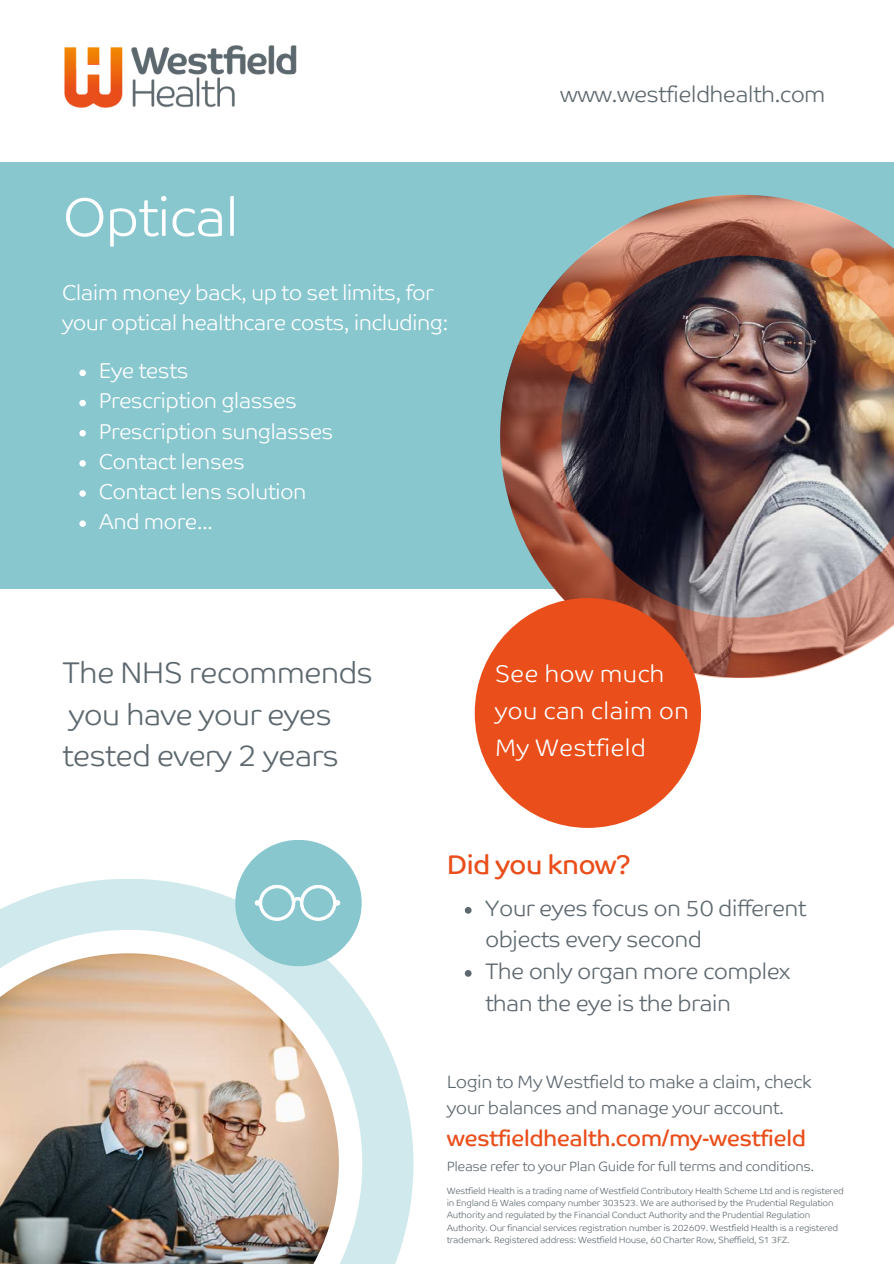
<style>
.page{position:relative;width:894px;height:1264px;background:#fff}
.page>*{position:absolute;margin:0;border:0;box-sizing:border-box;transform-origin:0 0}
.t1{font:300 54px "Co Text";letter-spacing:-.03em;color:#fff}
.t2{font:300 30px/41.7px "Co Text";letter-spacing:-.03em;color:#5d686e}
.t3{font:27px "Co Text";letter-spacing:-.03em;color:#e94e1b}
.t4{font:300 24.15px/37.2px "Co Text";color:#fff}
.t5{font:300 22.5px/31.5px "Co Text";letter-spacing:-.03em;color:#5d686e}
.t6{font:22.5px "Co Text";letter-spacing:-.03em;color:#e94e1b}
.t7{font:300 21.6px/30.2px "Co Text";letter-spacing:-.03em;color:#fff}
.t8{font:300 18px/26px "Co Text";letter-spacing:-.03em;color:#5d686e}
.t9{font:300 13.5px "Co Text";letter-spacing:-.03em;color:#5d686e}
.t10{font:300 9px/12px "Co Text";letter-spacing:-.03em;color:#5d686e}
</style>
<div class="page">
<div style="left:0;top:162px;width:893px;height:427px;background:#89c7cf"></div>
<img style="left:500px;top:195px;width:393px;height:483px">
<img style="left:64px;top:45px;width:233px;height:63px">
<div style="left:474px;top:598px;width:226px;height:230px;background:#e94e1b;border-radius:50%"></div>
<svg style="left:0;top:879px;width:413px;height:384px;fill:#d0e9ec"></svg>
<svg style="left:0;top:929px;width:362px;height:334px"></svg>
<img style="left:0;top:953px;width:339px;height:310px">
<svg style="left:232px;top:840px;width:163px;height:137px"></svg>
<svg style="left:464px;top:907px;width:7px;height:6px"></svg>
<svg style="left:464px;top:970px;width:7px;height:6px"></svg>
<svg style="left:79px;top:369px;width:7px;height:7px"></svg>
<svg style="left:79px;top:400px;width:7px;height:6px"></svg>
<svg style="left:79px;top:430px;width:7px;height:6px"></svg>
<svg style="left:79px;top:460px;width:7px;height:6px"></svg>
<svg style="left:79px;top:490px;width:7px;height:7px"></svg>
<svg style="left:79px;top:520px;width:7px;height:7px"></svg>
<h1 class="t1" style="left:62px;top:187px;width:178px">Optical</h1>
<h3 class="t7" style="left:62px;top:279px;width:387px">Claim money back, up to set limits, for your optical healthcare costs, including:</h3>
<h3 class="t7" style="left:99px;top:357px;width:236px">Eye tests<br>Prescription glasses<br>Prescription sunglasses<br>Contact lenses<br>Contact lens solution<br>And more...</h3>
<h3 class="t5" style="left:560px;top:80px;width:267px">www.westfieldhealth.com</h3>
<h2 class="t2" style="left:62px;top:653px;width:312px">The NHS recommends you have your eyes tested every 2 years</h2>
<h3 class="t4" style="left:494px;top:656px;width:196px">See how much you can claim on<br>My Westfield</h3>
<h3 class="t3" style="left:446px;top:850px;width:186px">Did you know?</h3>
<h3 class="t5" style="left:485px;top:893px;width:323px">Your eyes focus on 50 different objects every second<br>The only organ more complex than the eye is the brain</h3>
<h3 class="t8" style="left:446px;top:1070px;width:366px">Login to My Westfield to make a claim, check your balances and manage your account.</h3>
<h3 class="t6" style="left:446px;top:1126px;width:361px">westfieldhealth.com/my-westfield</h3>
<h3 class="t9" style="left:446px;top:1159px;width:369px">Please refer to your Plan Guide for full terms and conditions.</h3>
<p class="t10" style="left:446px;top:1185px;width:398px">Westfield Health is a trading name of Westfield Contributory Health Scheme Ltd and is registered in England &amp; Wales company number 303523. We are authorised by the Prudential Regulation Authority and regulated by the Financial Conduct Authority and the Prudential Regulation Authority. Our financial services registration number is 202609. Westfield Health is a registered trademark. Registered address: Westfield House, 60 Charter Row, Sheffield, S1 3FZ.</p>
</div>
